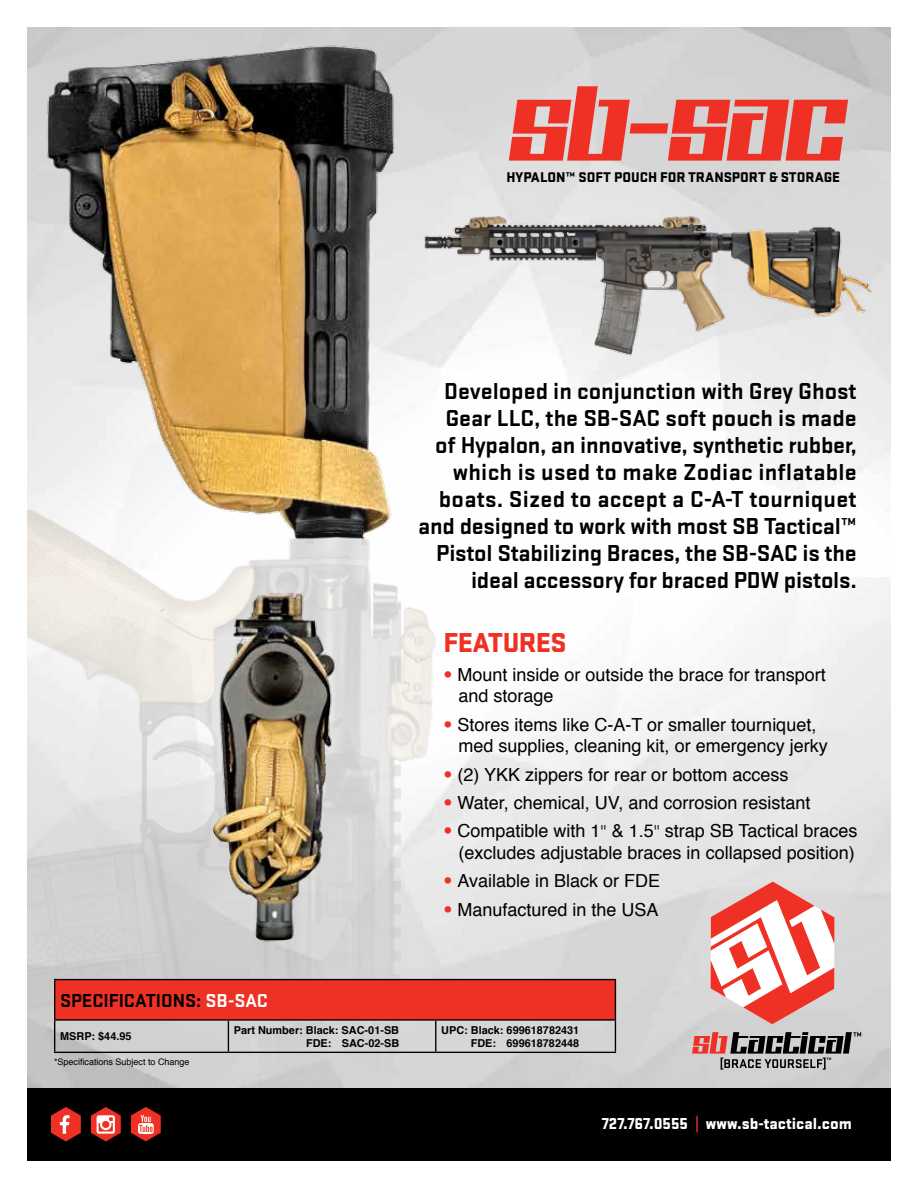
<style>
.page{position:relative;width:918px;height:1188px;background:#fff}
.page>*{position:absolute;margin:0;border:0;box-sizing:border-box;transform-origin:0 0}
.t1{font:87.9px "Kitchenpolice";color:#ee3124}
.t2{font:900 28.5px "Stratum 2";letter-spacing:-.02em;color:#ee3124}
.t3{font:700 24px/27px "Stratum 2";letter-spacing:-.01em;color:#000;text-align:right}
.t4{font:700 19.5px "Stratum 2";color:#000}
.t5{font:18px/21.6px "Helvetica";color:#000}
.t6{font:900 16.5px "Stratum 2";color:#fff}
.t7{font:900 14.7px "Stratum 2";color:#000}
.t8{font:700 10.95px/13px "Helvetica";color:#000;text-align:right}
.t9{font:9px "Helvetica";color:#000}
.s1{font-weight:300;color:#ee3124}
.s2{font-family:"Stratum 2"}
.s3{color:#fff}
.s4{color:#ee3124}
</style>
<div class="page">
<img style="left:27px;top:27px;width:841px;height:1061px">
<div style="left:27px;top:1088px;width:864px;height:73px;background:#000"></div>
<svg style="left:711px;top:882px;width:123px;height:142px"></svg>
<svg style="left:692px;top:1032px;width:169px;height:38px;background:#948686"></svg>
<svg style="left:51px;top:1107px;width:30px;height:34px"></svg>
<svg style="left:91px;top:1107px;width:30px;height:34px"></svg>
<svg style="left:131px;top:1107px;width:30px;height:34px"></svg>
<img style="left:405px;top:202px;width:486px;height:172px">
<img style="left:189px;top:576px;width:164px;height:375px">
<div style="left:55px;top:980px;width:560px;height:40px;background:#ee3124"></div>
<hr style="left:54px;top:979px;width:174px;height:1px;background:#000">
<hr style="left:54px;top:980px;width:1px;height:39px;background:#000">
<hr style="left:228px;top:979px;width:208px;height:1px;background:#000">
<hr style="left:436px;top:979px;width:180px;height:1px;background:#000">
<hr style="left:615px;top:980px;width:1px;height:39px;background:#000">
<hr style="left:54px;top:1019px;width:174px;height:2px;background:#000">
<hr style="left:54px;top:1021px;width:1px;height:31px;background:#000">
<hr style="left:228px;top:1019px;width:208px;height:2px;background:#000">
<hr style="left:228px;top:1021px;width:1px;height:31px;background:#000">
<hr style="left:436px;top:1019px;width:180px;height:2px;background:#000">
<hr style="left:435px;top:1021px;width:1px;height:31px;background:#000">
<hr style="left:615px;top:1021px;width:1px;height:31px;background:#000">
<hr style="left:54px;top:1052px;width:174px;height:1px;background:#000">
<hr style="left:228px;top:1052px;width:208px;height:1px;background:#000">
<hr style="left:436px;top:1052px;width:180px;height:1px;background:#000">
<h1 class="t1" style="left:513px;top:86px;width:339px">SB-sac</h1>
<p class="t7" style="left:507px;top:166px;width:335px">HYPALON™ SOFT POUCH FOR TRANSPORT &amp; STORAGE</p>
<p class="t3" style="left:418px;top:376px;width:440px">Developed in conjunction with Grey Ghost Gear LLC, the SB-SAC soft pouch is made<br>of Hypalon, an innovative, synthetic rubber, which is used to make Zodiac inflatable boats. Sized to accept a C-A-T tourniquet and designed to work with most SB Tactical™ Pistol Stabilizing Braces, the SB-SAC is the ideal accessory for braced PDW pistols.</p>
<h2 class="t2" style="left:444px;top:622px;width:125px">FEATURES</h2>
<p class="t5" style="left:459px;top:664px;width:369px;text-indent:-15px"><span class="s1">•</span> Mount inside or outside the brace for transport and storage</p>
<p class="t5" style="left:459px;top:714px;width:371px;text-indent:-15px"><span class="s1">•</span> Stores items like C-A-T or smaller tourniquet, med supplies, cleaning kit, or emergency jerky</p>
<p class="t5" style="left:444px;top:764px;width:346px"><span class="s1">•</span> (2) YKK zippers for rear or bottom access</p>
<p class="t5" style="left:444px;top:792px;width:368px"><span class="s1">•</span> Water, chemical, UV, and corrosion resistant</p>
<p class="t5" style="left:444px;top:821px;width:415px;text-align:right"><span class="s1">•</span> Compatible with 1<span class="s2">"</span> &amp; 1.5<span class="s2">"</span> strap SB Tactical braces (excludes adjustable braces in collapsed position)</p>
<p class="t5" style="left:444px;top:871px;width:218px"><span class="s1">•</span> Available in Black or FDE</p>
<p class="t5" style="left:444px;top:899px;width:217px"><span class="s1">•</span> Manufactured in the USA</p>
<p class="t4" style="left:60px;top:987px;width:210px">SPECIFICATIONS: <span class="s3">SB-SAC</span></p>
<p class="t8" style="left:60px;top:1030px;width:73px">MSRP: $44.95</p>
<p class="t8" style="left:234px;top:1023px;width:167px">Part Number: Black: SAC-01-SB<br>FDE: SAC-02-SB</p>
<p class="t8" style="left:441px;top:1023px;width:140px">UPC: Black: 699618782431<br>FDE: 699618782448</p>
<p class="t9" style="left:54px;top:1055px;width:137px">*Specifications Subject to Change</p>
<p class="t6" style="left:602px;top:1112px;width:252px">727.767.0555 <span class="s4">|</span> www.sb-tactical.com</p>
</div>
